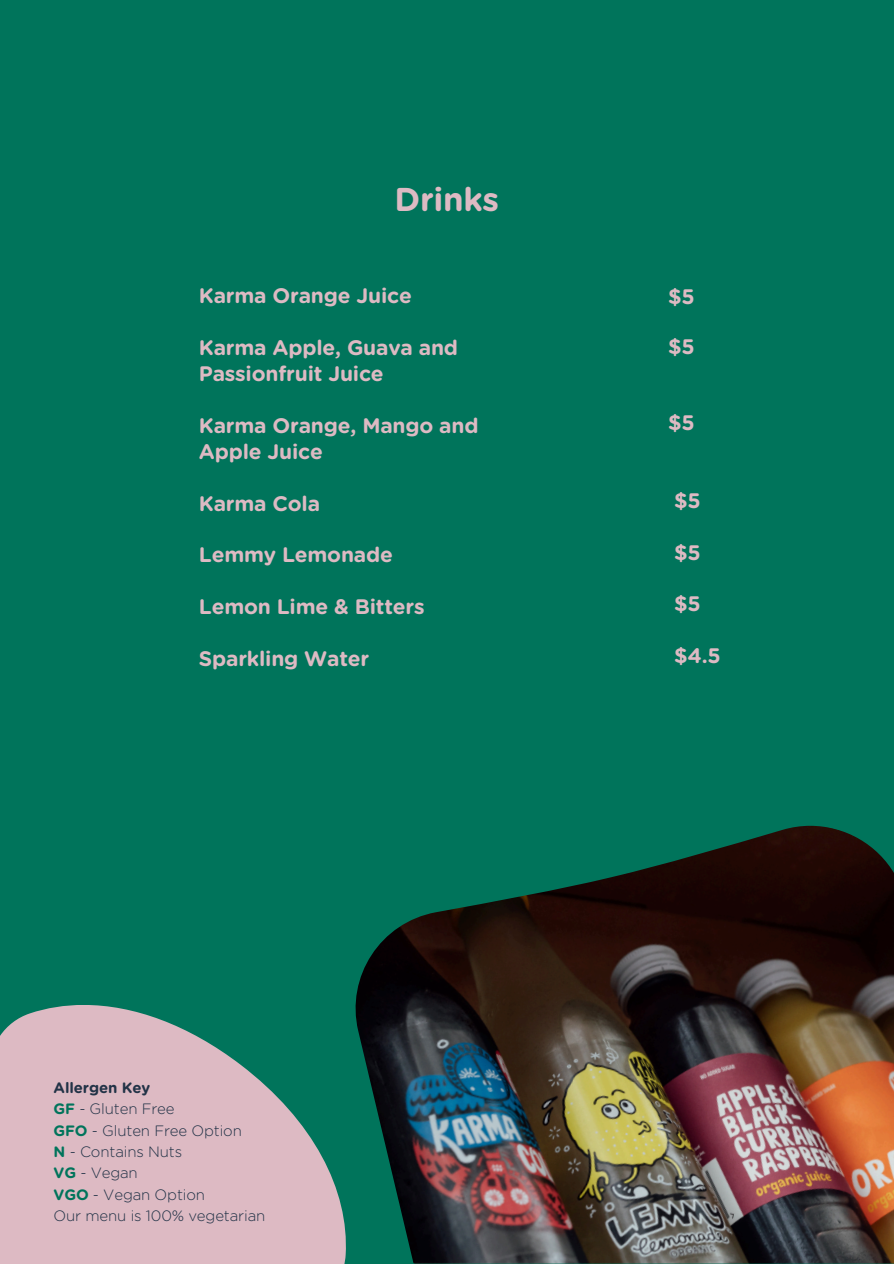
<style>
.page{position:relative;width:894px;height:1264px;background:#fff}
.page>*{position:absolute;margin:0;border:0;box-sizing:border-box;transform-origin:0 0}
.t1{font:700 33px "Gotham Rounded";letter-spacing:-.01em;color:#ddbac3}
.t2{font:700 21px/25.8px "Gotham Rounded";letter-spacing:-.01em;color:#ddbac3}
.t3{font:300 15px "Gotham Rounded";letter-spacing:-.01em;color:#223347}
.t4{font:700 15px "Gotham Rounded";letter-spacing:-.01em;color:#223347}
.s1{font-weight:700;color:#00745b}
</style>
<div class="page">
<div style="left:0;top:0;width:893px;height:1263px;background:#00745b"></div>
<img style="left:355px;top:825px;width:538px;height:438px">
<svg style="left:0;top:1005px;width:346px;height:258px;fill:#ddbac3"></svg>
<p class="t1" style="left:394px;top:185px;width:106px">Drinks</p>
<h2 class="t2" style="left:199px;top:284px;width:214px">Karma Orange Juice</h2>
<h2 class="t2" style="left:199px;top:336px;width:260px">Karma Apple, Guava and<br>Passionfruit Juice</h2>
<h2 class="t2" style="left:199px;top:414px;width:281px">Karma Orange, Mango and<br>Apple Juice</h2>
<h2 class="t2" style="left:199px;top:491px;width:123px">Karma Cola</h2>
<h2 class="t2" style="left:199px;top:543px;width:195px">Lemmy Lemonade</h2>
<h2 class="t2" style="left:199px;top:595px;width:227px">Lemon Lime &amp; Bitters</h2>
<h2 class="t2" style="left:199px;top:646px;width:172px">Sparkling Water</h2>
<p class="t4" style="left:54px;top:1080px;width:98px">Allergen Key</p>
<p class="t3" style="left:54px;top:1102px;width:122px"><span class="s1">GF</span> - Gluten Free</p>
<p class="t3" style="left:54px;top:1123px;width:190px"><span class="s1">GFO</span> - Gluten Free Option</p>
<p class="t3" style="left:54px;top:1144px;width:130px"><span class="s1">N</span> - Contains Nuts</p>
<p class="t3" style="left:54px;top:1166px;width:86px"><span class="s1">VG</span> - Vegan</p>
<p class="t3" style="left:54px;top:1187px;width:153px"><span class="s1">VGO</span> - Vegan Option</p>
<p class="t3" style="left:54px;top:1208px;width:213px">Our menu is 100% vegetarian</p>
<h2 class="t2" style="left:668px;top:284px;width:28px">$5</h2>
<h2 class="t2" style="left:668px;top:335px;width:28px">$5</h2>
<h2 class="t2" style="left:668px;top:411px;width:28px">$5</h2>
<h2 class="t2" style="left:674px;top:488px;width:28px">$5</h2>
<h2 class="t2" style="left:674px;top:540px;width:28px">$5</h2>
<h2 class="t2" style="left:674px;top:592px;width:28px">$5</h2>
<h2 class="t2" style="left:674px;top:644px;width:48px">$4.5</h2>
</div>
